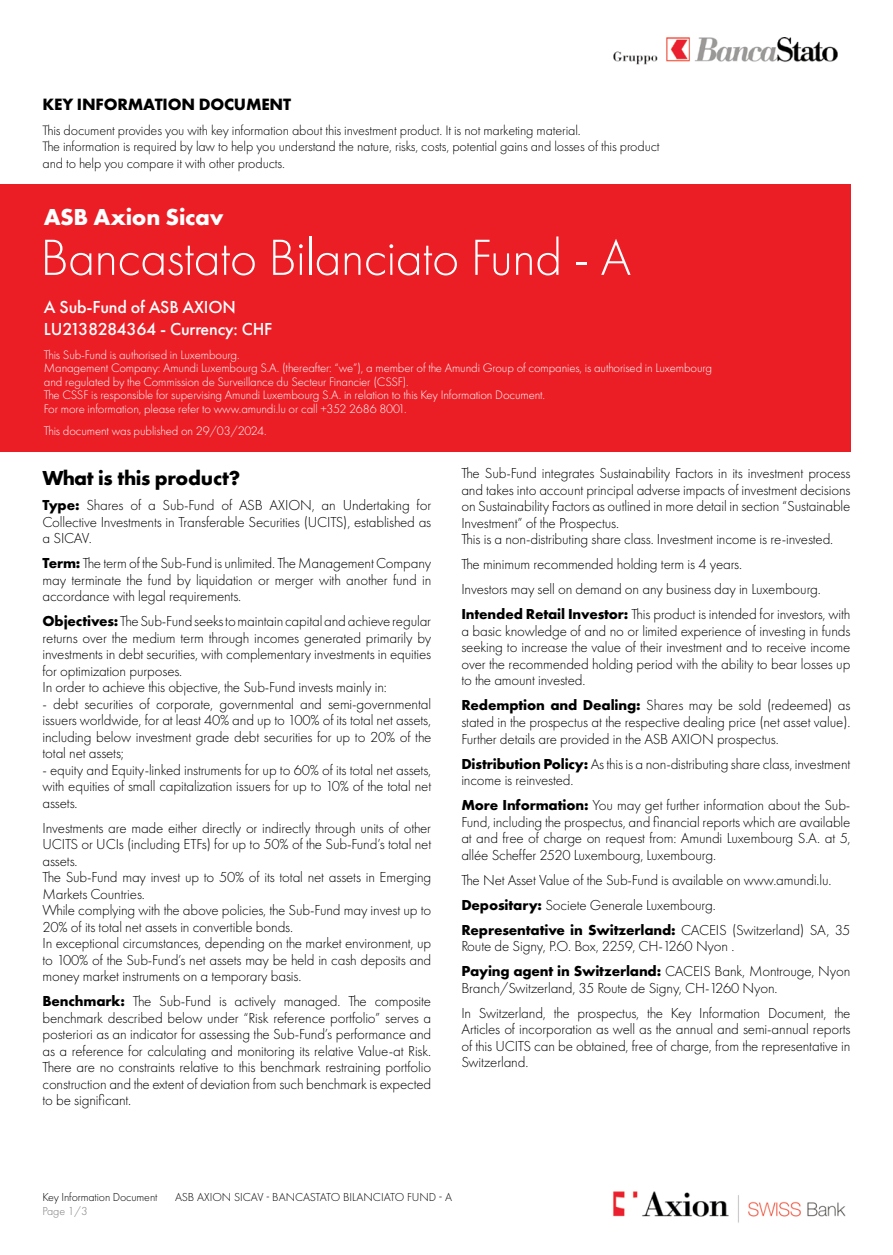
<style>
.page{position:relative;width:893px;height:1255px;background:#fff}
.page>*{position:absolute;margin:0;border:0;box-sizing:border-box;transform-origin:0 0}
.t1{font:300 52.65px "Futura PT";letter-spacing:-.01em;color:#fff}
.t2{font:700 24px "Futura PT";letter-spacing:-.01em;color:#fff}
.t3{font:700 21px "Futura PT";letter-spacing:-.01em;color:#000}
.t4{font:500 18px/21.6px "Futura PT";letter-spacing:-.01em;color:#fff}
.t5{font:700 16.95px "Futura PT";letter-spacing:-.01em;color:#000}
.t6{font:300 15px/16.5px "Futura PT";letter-spacing:-.01em;color:#000;text-align:justify}
.t7{font:300 14.1px/16.5px "Futura PT";letter-spacing:-.01em;color:#000}
.t8{font:300 12.75px/13.5px "Futura PT";letter-spacing:-.01em;color:#fff}
.t9{font:300 12px "Futura PT";letter-spacing:-.01em;color:#000}
.t10{font:300 12px "Futura PT";color:#7a7a7a}
.s1{font-weight:700}
</style>
<div class="page">
<div style="left:0;top:184px;width:850px;height:267px;background:#eb1e26"></div>
<img style="left:613px;top:1191px;width:233px;height:31px">
<img style="left:613px;top:37px;width:225px;height:28px">
<p class="t5" style="left:43px;top:93px;width:250px">KEY INFORMATION DOCUMENT</p>
<p class="t7" style="left:43px;top:122px;width:619px">This document provides you with key information about this investment product. It is not marketing material.<br>The information is required by law to help you understand the nature, risks, costs, potential gains and losses of this product and to help you compare it with other products.</p>
<h2 class="t2" style="left:44px;top:201px;width:181px">ASB Axion Sicav</h2>
<p class="t1" style="left:40px;top:227px;width:592px">Bancastato Bilanciato Fund - A</p>
<p class="t4" style="left:44px;top:296px;width:230px">A Sub-Fund of ASB AXION<br>LU2138284364 - Currency: CHF</p>
<p class="t8" style="left:44px;top:348px;width:670px">This Sub-Fund is authorised in Luxembourg.<br>Management Company: Amundi Luxembourg S.A. (thereafter: “we”), a member of the Amundi Group of companies, is authorised in Luxembourg and regulated by the Commission de Surveillance du Secteur Financier (CSSF).<br>The CSSF is responsible for supervising Amundi Luxembourg S.A. in relation to this Key Information Document.<br>For more information, please refer to www.amundi.lu or call +352 2686 8001.</p>
<p class="t8" style="left:44px;top:424px;width:224px">This document was published on 29/03/2024.</p>
<p class="t3" style="left:43px;top:464px;width:199px">What is this product?</p>
<p class="t6" style="left:43px;top:497px;width:390px"><span class="s1">Type:</span> Shares of a Sub-Fund of ASB AXION, an Undertaking for Collective Investments in Transferable Securities (UCITS), established as a SICAV.</p>
<p class="t6" style="left:43px;top:555px;width:390px"><span class="s1">Term:</span> The term of the Sub-Fund is unlimited. The Management Company may terminate the fund by liquidation or merger with another fund in accordance with legal requirements.</p>
<p class="t6" style="left:43px;top:613px;width:390px"><span class="s1">Objectives:</span> The Sub-Fund seeks to maintain capital and achieve regular returns over the medium term through incomes generated primarily by investments in debt securities, with complementary investments in equities for optimization purposes.</p>
<p class="t6" style="left:43px;top:679px;width:346px">In order to achieve this objective, the Sub-Fund invests mainly in:</p>
<p class="t6" style="left:43px;top:695px;width:390px">- debt securities of corporate, governmental and semi-governmental issuers worldwide, for at least 40% and up to 100% of its total net assets, including below investment grade debt securities for up to 20% of the total net assets;</p>
<p class="t6" style="left:43px;top:761px;width:390px">- equity and Equity-linked instruments for up to 60% of its total net assets, with equities of small capitalization issuers for up to 10% of the total net assets.</p>
<p class="t6" style="left:43px;top:819px;width:390px">Investments are made either directly or indirectly through units of other UCITS or UCIs (including ETFs) for up to 50% of the Sub-Fund’s total net assets.</p>
<p class="t6" style="left:43px;top:869px;width:390px">The Sub-Fund may invest up to 50% of its total net assets in Emerging<br>Markets Countries.</p>
<p class="t6" style="left:43px;top:902px;width:390px">While complying with the above policies, the Sub-Fund may invest up to<br>20% of its total net assets in convertible bonds.</p>
<p class="t6" style="left:43px;top:935px;width:390px">In exceptional circumstances, depending on the market environment, up to 100% of the Sub-Fund’s net assets may be held in cash deposits and money market instruments on a temporary basis.</p>
<p class="t6" style="left:43px;top:993px;width:390px"><span class="s1">Benchmark:</span> The Sub-Fund is actively managed. The composite benchmark described below under “Risk reference portfolio” serves a posteriori as an indicator for assessing the Sub-Fund’s performance and as a reference for calculating and monitoring its relative Value-at Risk.<br>There are no constraints relative to this benchmark restraining portfolio construction and the extent of deviation from such benchmark is expected to be significant.</p>
<p class="t6" style="left:461px;top:465px;width:391px">The Sub-Fund integrates Sustainability Factors in its investment process and takes into account principal adverse impacts of investment decisions on Sustainability Factors as outlined in more detail in section “Sustainable Investment” of the Prospectus.</p>
<p class="t6" style="left:461px;top:531px;width:373px">This is a non-distributing share class. Investment income is re-invested.</p>
<p class="t6" style="left:461px;top:556px;width:282px">The minimum recommended holding term is 4 years.</p>
<p class="t6" style="left:461px;top:581px;width:361px">Investors may sell on demand on any business day in Luxembourg.</p>
<p class="t6" style="left:461px;top:606px;width:391px"><span class="s1">Intended Retail Investor:</span> This product is intended for investors, with a basic knowledge of and no or limited experience of investing in funds seeking to increase the value of their investment and to receive income over the recommended holding period with the ability to bear losses up to the amount invested.</p>
<p class="t6" style="left:461px;top:697px;width:391px"><span class="s1">Redemption and Dealing:</span> Shares may be sold (redeemed) as stated in the prospectus at the respective dealing price (net asset value).<br>Further details are provided in the ASB AXION prospectus.</p>
<p class="t6" style="left:461px;top:755px;width:391px"><span class="s1">Distribution Policy:</span> As this is a non-distributing share class, investment income is reinvested.</p>
<p class="t6" style="left:461px;top:796px;width:391px"><span class="s1">More Information:</span> You may get further information about the Sub-Fund, including the prospectus, and financial reports which are available at and free of charge on request from: Amundi Luxembourg S.A. at 5, allée Scheffer 2520 Luxembourg, Luxembourg.</p>
<p class="t6" style="left:461px;top:871px;width:372px">The Net Asset Value of the Sub-Fund is available on www.amundi.lu.</p>
<p class="t6" style="left:461px;top:896px;width:256px"><span class="s1">Depositary:</span> Societe Generale Luxembourg.</p>
<p class="t6" style="left:461px;top:921px;width:391px"><span class="s1">Representative in Switzerland:</span> CACEIS (Switzerland) SA, 35<br>Route de Signy, P.O. Box, 2259, CH-1260 Nyon .</p>
<p class="t6" style="left:461px;top:963px;width:391px"><span class="s1">Paying agent in Switzerland:</span> CACEIS Bank, Montrouge, Nyon<br>Branch/Switzerland, 35 Route de Signy, CH-1260 Nyon.</p>
<p class="t6" style="left:461px;top:1004px;width:391px">In Switzerland, the prospectus, the Key Information Document, the Articles of incorporation as well as the annual and semi-annual reports of this UCITS can be obtained, free of charge, from the representative in Switzerland.</p>
<p class="t9" style="left:43px;top:1190px;width:116px">Key Information Document</p>
<p class="t10" style="left:43px;top:1204px;width:47px">Page 1/3</p>
<p class="t9" style="left:175px;top:1190px;width:279px">ASB AXION SICAV - BANCASTATO BILANCIATO FUND - A</p>
</div>
